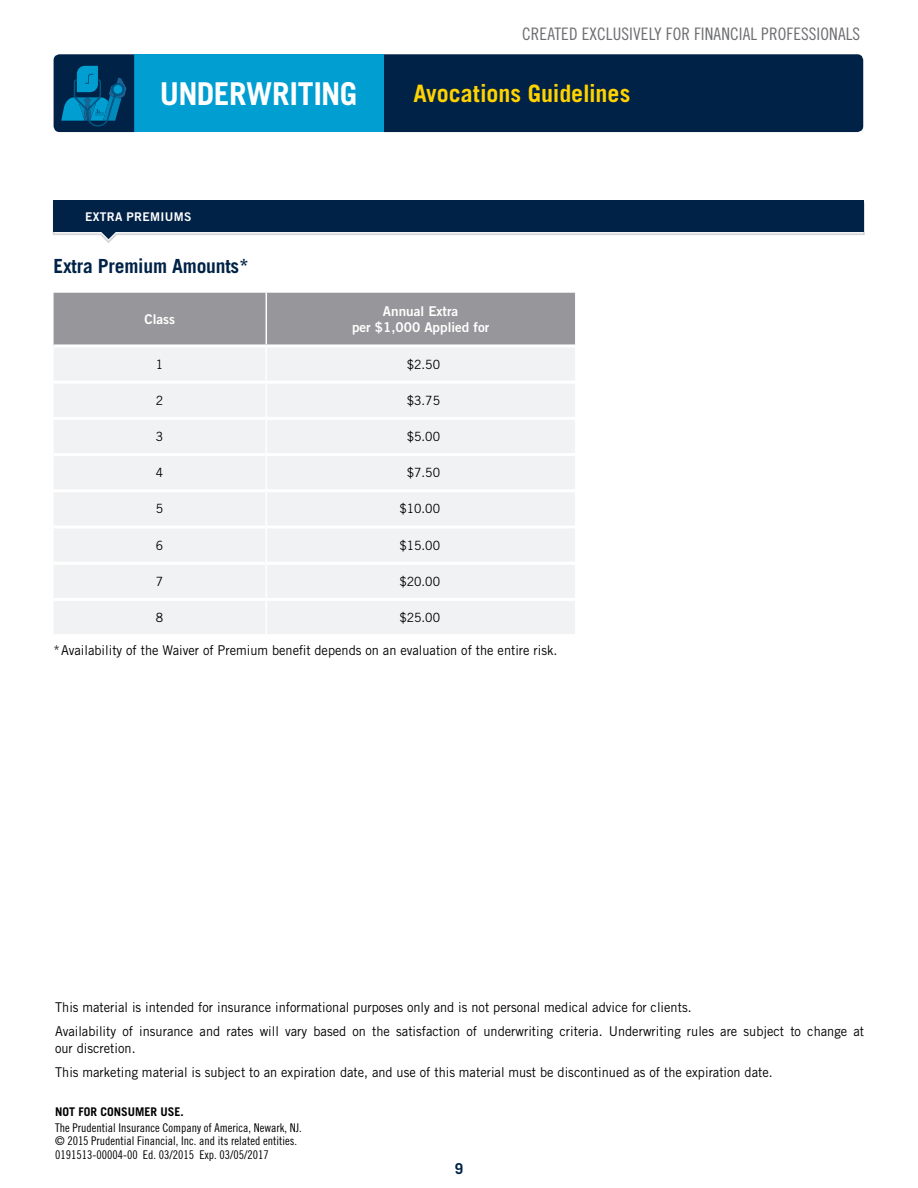
<style>
.page{position:relative;width:918px;height:1188px;background:#fff}
.page>*{position:absolute;margin:0;border:0;box-sizing:border-box;transform-origin:0 0}
.t1{font:700 31.5px "Trade Gothic LT Std";letter-spacing:-.015em;color:#fff}
.t2{font:700 24px "Trade Gothic LT Std";color:#ffd200}
.head__blue{font:700 19.5px "Trade Gothic LT Std";letter-spacing:-.01em;color:#002247}
.t3{font:17.25px "Trade Gothic LT Std Cn 18";letter-spacing:.005em;color:#6d6e71}
.head__blue-2{font:700 15px "Trade Gothic LT Std";color:#002247}
.body{font:13.5px/16.5px "Trade Gothic LT Std";color:#000;scale:.95 1}
.table_head__white{font:13.5px/16.5px "Trade Gothic LT Std Bd 2";color:#fff;text-align:center}
.body-2{font:12.75px "Trade Gothic LT Std";color:#000;scale:.95 1}
.t4{font:12px "Trade Gothic LT Std Cn 18";color:#000}
.t5{font:700 12px "Trade Gothic LT Std";color:#000}
.table_head__white-2{font:12px "Trade Gothic LT Std Bd 2";letter-spacing:.025em;color:#fff}
</style>
<div class="page">
<div style="left:383px;top:54px;width:480px;height:78px;background:#002247"></div>
<div style="left:134px;top:54px;width:249px;height:78px;background:#009ed1"></div>
<svg style="left:54px;top:54px;width:80px;height:78px;background:#02456e"></svg>
<div style="left:54px;top:293px;width:521px;height:51px;background:#97969a"></div>
<div style="left:54px;top:348px;width:521px;height:286px;background:#f1f2f3"></div>
<hr style="left:54px;top:417px;width:212px;height:3px;background:#fff">
<hr style="left:267px;top:417px;width:308px;height:3px;background:#fff">
<hr style="left:54px;top:489px;width:212px;height:3px;background:#fff">
<hr style="left:267px;top:489px;width:308px;height:3px;background:#fff">
<hr style="left:266px;top:293px;width:1px;height:51px;background:#fff">
<hr style="left:266px;top:381px;width:309px;height:3px;background:#fff">
<hr style="left:54px;top:453px;width:212px;height:3px;background:#fff">
<hr style="left:267px;top:453px;width:308px;height:3px;background:#fff">
<hr style="left:267px;top:525px;width:308px;height:3px;background:#fff">
<hr style="left:267px;top:562px;width:308px;height:3px;background:#fff">
<hr style="left:54px;top:525px;width:212px;height:3px;background:#fff">
<hr style="left:54px;top:562px;width:212px;height:3px;background:#fff">
<hr style="left:266px;top:598px;width:309px;height:3px;background:#fff">
<hr style="left:266px;top:347px;width:1px;height:34px;background:#fff">
<hr style="left:266px;top:384px;width:1px;height:34px;background:#fff">
<hr style="left:266px;top:418px;width:1px;height:37px;background:#fff">
<hr style="left:266px;top:455px;width:1px;height:36px;background:#fff">
<hr style="left:266px;top:491px;width:1px;height:36px;background:#fff">
<hr style="left:266px;top:527px;width:1px;height:36px;background:#fff">
<hr style="left:266px;top:563px;width:1px;height:35px;background:#fff">
<hr style="left:266px;top:601px;width:1px;height:33px;background:#fff">
<hr style="left:54px;top:381px;width:212px;height:3px;background:#fff">
<hr style="left:54px;top:598px;width:212px;height:3px;background:#fff">
<svg style="left:53px;top:202px;width:812px;height:41px"></svg>
<div style="left:54px;top:200px;width:810px;height:31px;background:#002247"></div>
<p class="t3" style="left:522px;top:23px;width:340px">CREATED EXCLUSIVELY FOR FINANCIAL PROFESSIONALS</p>
<h1 class="t1" style="left:160px;top:74px;width:199px">UNDERWRITING</h1>
<h2 class="t2" style="left:413px;top:79px;width:219px">Avocations Guidelines</h2>
<p class="table_head__white-2" style="left:85px;top:210px;width:108px">EXTRA PREMIUMS</p>
<p class="head__blue" style="left:54px;top:254px;width:197px">Extra Premium Amounts*</p>
<p class="table_head__white" style="left:145px;top:311px;width:32px">Class</p>
<p class="table_head__white" style="left:352px;top:303px;width:139px">Annual Extra<br>per $1,000 Applied for</p>
<p class="body-2" style="left:156px;top:356px;width:9px">1</p>
<p class="body-2" style="left:407px;top:356px;width:37px">$2.50</p>
<p class="body-2" style="left:156px;top:393px;width:9px">2</p>
<p class="body-2" style="left:407px;top:393px;width:37px">$3.75</p>
<p class="body-2" style="left:156px;top:429px;width:9px">3</p>
<p class="body-2" style="left:407px;top:429px;width:37px">$5.00</p>
<p class="body-2" style="left:156px;top:465px;width:9px">4</p>
<p class="body-2" style="left:407px;top:465px;width:37px">$7.50</p>
<p class="body-2" style="left:156px;top:501px;width:9px">5</p>
<p class="body-2" style="left:399px;top:501px;width:44px">$10.00</p>
<p class="body-2" style="left:156px;top:537px;width:9px">6</p>
<p class="body-2" style="left:399px;top:537px;width:44px">$15.00</p>
<p class="body-2" style="left:156px;top:574px;width:9px">7</p>
<p class="body-2" style="left:399px;top:574px;width:44px">$20.00</p>
<p class="body-2" style="left:156px;top:610px;width:9px">8</p>
<p class="body-2" style="left:399px;top:610px;width:44px">$25.00</p>
<p class="body" style="left:54px;top:642px;width:532px">*Availability of the Waiver of Premium benefit depends on an evaluation of the entire risk.</p>
<p class="body" style="left:55px;top:999px;width:672px">This material is intended for insurance informational purposes only and is not personal medical advice for clients.</p>
<p class="body" style="left:55px;top:1023px;width:853px">Availability of insurance and rates will vary based on the satisfaction of underwriting criteria. Underwriting rules are subject to change at our discretion.</p>
<p class="body" style="left:55px;top:1064px;width:757px">This marketing material is subject to an expiration date, and use of this material must be discontinued as of the expiration date.</p>
<p class="t5" style="left:55px;top:1104px;width:130px">NOT FOR CONSUMER USE.</p>
<p class="t4" style="left:55px;top:1120px;width:248px">The Prudential Insurance Company of America, Newark, NJ.</p>
<p class="t4" style="left:55px;top:1134px;width:244px">© 2015 Prudential Financial, Inc. and its related entities.</p>
<p class="t4" style="left:55px;top:1147px;width:215px">0191513-00004-00 Ed. 03/2015 Exp. 03/05/2017</p>
<p class="head__blue-2" style="left:455px;top:1160px;width:10px">9</p>
</div>
